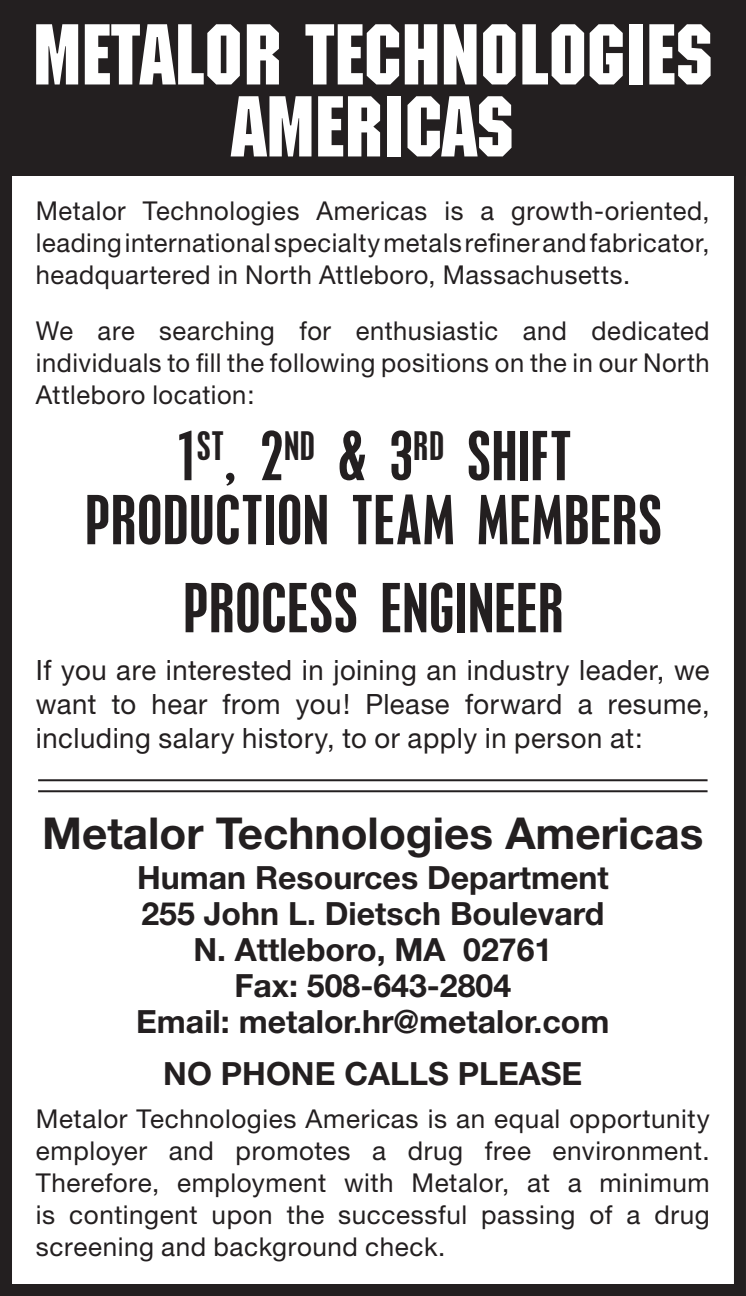
<style>
.page{position:relative;width:746px;height:1296px;background:#fff}
.page>*{position:absolute;margin:0;border:0;box-sizing:border-box;transform-origin:0 0}
.t1{font:84px/72px "Machine";color:#fff;text-align:center}
.t2{font:condensed 60px/64px "Placard";letter-spacing:.015em;color:#231f20;text-align:center;scale:1.1 1}
.t3{font:700 44px "Helvetica Neue";color:#231f20}
.t4{font:700 32px/36px "Helvetica Neue";color:#231f20;text-align:center}
.t5{font:28px/34px "Helvetica Neue";letter-spacing:.02em;color:#231f20;text-align:justify}
.t6{font:26px/32px "Helvetica Neue";letter-spacing:.02em;color:#231f20;text-align:justify}
</style>
<div class="page">
<div style="left:0;top:0;width:745px;height:176px;background:#231f20"></div>
<div style="left:0;top:0;width:745px;height:1296px;border:12px solid #231f20"></div>
<hr style="left:38px;top:790px;width:669px;height:2px;background:#231f20">
<hr style="left:38px;top:779px;width:669px;height:2px;background:#231f20">
<h1 class="t1" style="left:33px;top:21px;width:681px">METALOR TECHNOLOGIES<br>AMERICAS</h1>
<p class="t6" style="left:36px;top:195px;width:674px">Metalor Technologies Americas is a growth-oriented, leading international specialty metals refiner and fabricator, headquartered in North Attleboro, Massachusetts.</p>
<p class="t6" style="left:36px;top:315px;width:675px">We are searching for enthusiastic and dedicated individuals to fill the following positions on the in our North Attleboro location:</p>
<h2 class="t2" style="left:85px;top:424px;width:525px">1<sup>ST</sup>, 2<sup>ND</sup> &amp; 3<sup>RD</sup> SHIFT<br>PRODUCTION TEAM MEMBERS</h2>
<h2 class="t2" style="left:183px;top:576px;width:347px">PROCESS ENGINEER</h2>
<p class="t5" style="left:36px;top:653px;width:674px">If you are interested in joining an industry leader, we want to hear from you! Please forward a resume, including salary history, to or apply in person at:</p>
<h3 class="t3" style="left:42px;top:806px;width:662px">Metalor Technologies Americas</h3>
<p class="t4" style="left:136px;top:859px;width:474px">Human Resources Department<br>255 John L. Dietsch Boulevard<br>N. Attleboro, MA 02761<br>Fax: 508-643-2804<br>Email: metalor.hr@metalor.com</p>
<p class="t4" style="left:163px;top:1055px;width:420px">NO PHONE CALLS PLEASE</p>
<p class="t6" style="left:36px;top:1103px;width:675px">Metalor Technologies Americas is an equal opportunity employer and promotes a drug free environment.<br>Therefore, employment with Metalor, at a minimum is contingent upon the successful passing of a drug screening and background check.</p>
</div>
